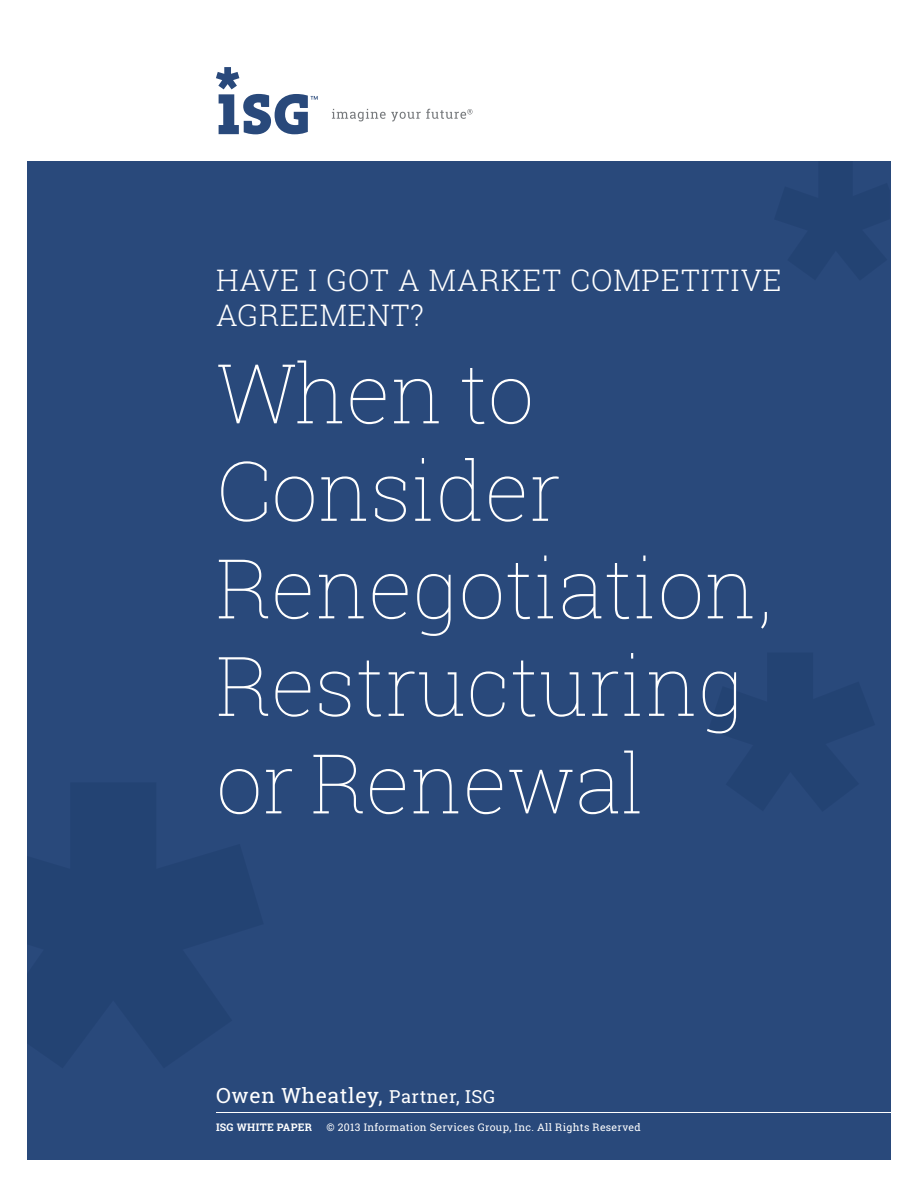
<style>
.page{position:relative;width:918px;height:1188px;background:#fff}
.page>*{position:absolute;margin:0;border:0;box-sizing:border-box;transform-origin:0 0}
.t1{font:100 82.5px/97.5px "Roboto Slab";color:#fff}
.t2{font:300 30px/34.5px "Roboto Slab";letter-spacing:.03em;color:#fff}
.t3{font:21px "Roboto Slab";letter-spacing:.03em;color:#fff}
.t4{font:10.5px "Roboto Slab";letter-spacing:.03em;color:#fff}
.t5{font:700 10.5px "Roboto Slab";letter-spacing:.03em;color:#fff}
.s1{font-size:18px}
</style>
<div class="page">
<div style="left:27px;top:161px;width:864px;height:999px;background:#29497b"></div>
<hr style="left:216px;top:1112px;width:691px;height:1px;background:#fff">
<svg style="left:332px;top:109px;width:141px;height:12px"></svg>
<svg style="left:216px;top:67px;width:102px;height:67px"></svg>
<h2 class="t2" style="left:216px;top:262px;width:567px">HAVE I GOT A MARKET COMPETITIVE<br>AGREEMENT?</h2>
<h1 class="t1" style="left:216px;top:343px;width:558px">When to<br>Consider<br>Renegotiation,<br>Restructuring or Renewal</h1>
<h3 class="t3" style="left:216px;top:1080px;width:281px">Owen Wheatley, <span class="s1">Partner, ISG</span></h3>
<p class="t5" style="left:216px;top:1120px;width:98px">ISG WHITE PAPER</p>
<p class="t4" style="left:326px;top:1120px;width:316px">© 2013 Information Services Group, Inc. All Rights Reserved</p>
</div>
